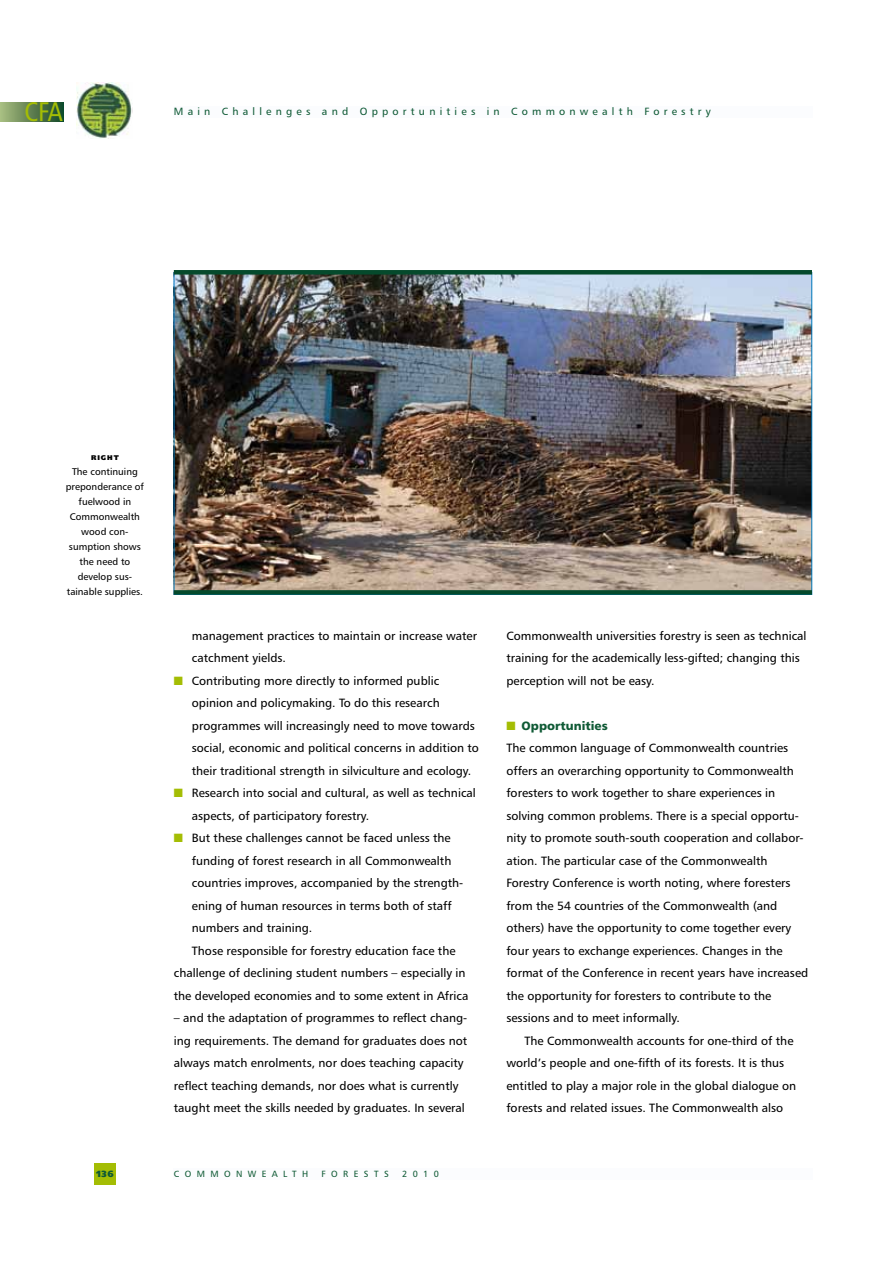
<style>
.page{position:relative;width:893px;height:1263px;background:#fff}
.page>*{position:absolute;margin:0;border:0;box-sizing:border-box;transform-origin:0 0}
.t1{font:27px "Humanist 777 BT Roman Condensed B";color:#a4bd04}
.t2{font:12px/22.5px "Humanist 777 BT Roman B";color:#000}
.t3{font:12px "Humanist 777 BT Black B";color:#0f5a35}
.t4{font:10.5px "Humanist 777 BT Roman B";letter-spacing:.4em;color:#0f5a35}
.t5{font:9.75px/15px "Humanist 777 BT Roman B";color:#000;text-align:center}
.t6{font:9px "Humanist 777 BT Roman B";letter-spacing:.6em;color:#0f5a35}
.t7{font:9px "Humanist 777 BT Extra Black B";color:#0f5a35}
.t8{font:6.9px "Humanist 777 BT Extra Black B";letter-spacing:.145em;color:#000}
.s1{color:#a4bd04}
</style>
<div class="page">
<div style="left:0;top:102px;width:63px;height:19px;background:linear-gradient(to right,#a9bc7e,#154727)"></div>
<div style="left:94px;top:1163px;width:21px;height:21px;background:#a4bd04"></div>
<img style="left:77px;top:82px;width:56px;height:56px">
<div style="left:174px;top:1168px;width:639px;height:12px;background:#fbfcfe"></div>
<div style="left:174px;top:106px;width:639px;height:11px;background:#fbfcfe"></div>
<img style="left:176px;top:274px;width:634px;height:316px">
<hr style="left:174px;top:270px;width:638px;height:4px;background:#054a2c">
<div style="left:174px;top:590px;width:638px;height:5px;background:#054a2c"></div>
<h1 class="t1" style="left:24px;top:95px;width:40px">CFA</h1>
<p class="t4" style="left:174px;top:105px;width:539px">M ain Challenges and Opportunities in Commonwealth Forestry</p>
<p class="t8" style="left:91px;top:453px;width:29px">right</p>
<p class="t5" style="left:66px;top:464px;width:80px">The continuing preponderance of fuelwood in<br>Commonwealth wood con&shy;sumption shows the need to develop sus&shy;tainable supplies.</p>
<p class="t2" style="left:192px;top:624px;width:287px">management practices to maintain or increase water catchment yields.</p>
<p class="t2" style="left:192px;top:669px;width:289px;text-indent:-18px"><span class="s1">■</span> Contributing more directly to informed public opinion and policymaking. To do this research programmes will increasingly need to move towards social, economic and political concerns in addition to their traditional strength in silviculture and ecology.</p>
<p class="t2" style="left:192px;top:781px;width:286px;text-indent:-18px"><span class="s1">■</span> Research into social and cultural, as well as technical aspects, of participatory forestry.</p>
<p class="t2" style="left:174px;top:826px;width:278px"><span class="s1">■</span> But these challenges cannot be faced unless the</p>
<p class="t2" style="left:192px;top:849px;width:261px">funding of forest research in all Commonwealth</p>
<p class="t2" style="left:192px;top:871px;width:273px">countries improves, accompanied by the strength-</p>
<p class="t2" style="left:192px;top:894px;width:261px">ening of human resources in terms both of staff</p>
<p class="t2" style="left:192px;top:916px;width:122px">numbers and training.</p>
<p class="t2" style="left:192px;top:939px;width:265px">Those responsible for forestry education face the</p>
<p class="t2" style="left:174px;top:961px;width:293px">challenge of declining student numbers – especially in</p>
<p class="t2" style="left:174px;top:984px;width:296px">the developed economies and to some extent in Africa</p>
<p class="t2" style="left:174px;top:1006px;width:295px">– and the adaptation of programmes to reflect chang&shy;ing requirements. The demand for graduates does not always match enrolments, nor does teaching capacity reflect teaching demands, nor does what is currently taught meet the skills needed by graduates. In several</p>
<p class="t2" style="left:506px;top:624px;width:302px">Commonwealth universities forestry is seen as technical training for the academically less-gifted; changing this perception will not be easy.</p>
<p class="t3" style="left:506px;top:718px;width:103px"><span class="s1">■</span> Opportunities</p>
<p class="t2" style="left:506px;top:736px;width:303px">The common language of Commonwealth countries offers an overarching opportunity to Commonwealth foresters to work together to share experiences in solving common problems. There is a special opportu&shy;nity to promote south-south cooperation and collabor&shy;ation. The particular case of the Commonwealth Forestry Conference is worth noting, where foresters from the 54 countries of the Commonwealth (and others) have the opportunity to come together every four years to exchange experiences. Changes in the format of the Conference in recent years have increased the opportunity for foresters to contribute to the sessions and to meet informally.</p>
<p class="t2" style="left:506px;top:1029px;width:291px;text-indent:18px">The Commonwealth accounts for one-third of the world’s people and one-fifth of its forests. It is thus entitled to play a major role in the global dialogue on forests and related issues. The Commonwealth also</p>
<p class="t7" style="left:96px;top:1168px;width:19px">136</p>
<p class="t6" style="left:174px;top:1168px;width:136px">Commonw ea l t h</p>
<p class="t6" style="left:321px;top:1168px;width:69px">Forest s</p>
<p class="t6" style="left:402px;top:1168px;width:38px">2010</p>
</div>
